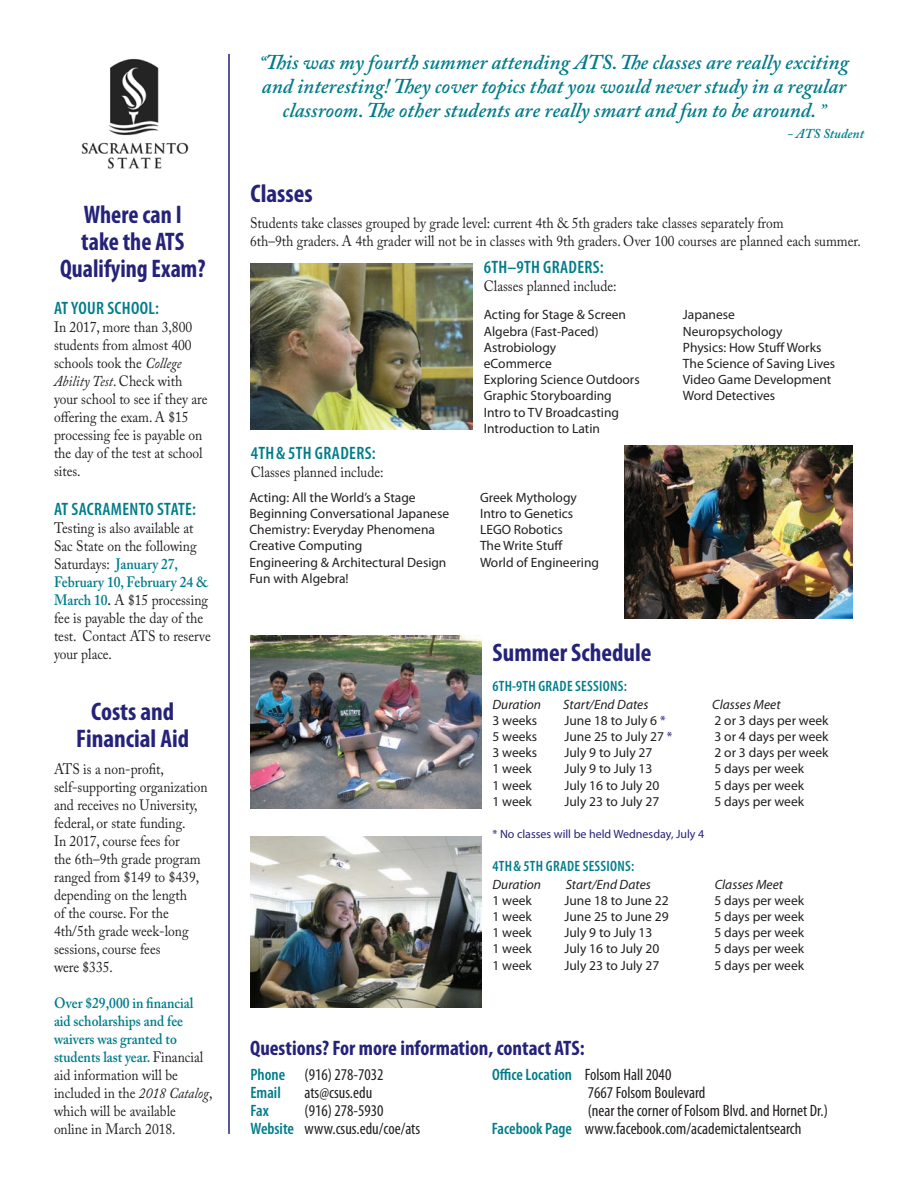
<style>
.page{position:relative;width:918px;height:1188px;background:#fff}
.page>*{position:absolute;margin:0;border:0;box-sizing:border-box;transform-origin:0 0}
.t1{font:700 condensed 25.5px/27px "Myriad Pro";color:#252279;text-align:center}
.t2{font:700 condensed 25.5px/27px "Myriad Pro";color:#252279;text-align:center;scale:.95 1}
.t3{font:italic 600 21px/24px "Adobe Caslon Pro";color:#007c89;text-align:center}
.t4{font:700 condensed 21px "Myriad Pro";color:#252279}
.t5{font:600 condensed 18px "Myriad Pro";letter-spacing:.02em;color:#007c89}
.t6{font:condensed 16.5px/18px "Myriad Pro";color:#231f20}
.t7{font:600 condensed 16.5px "Myriad Pro";color:#007c89}
.t8{font:15px/18px "Adobe Caslon Pro";color:#231f20;scale:.9 1}
.t9{font:600 condensed 15px "Myriad Pro";letter-spacing:.02em;color:#007c89}
.t10{font:13.5px/16.2px "Myriad Pro";color:#231f20}
.t11{font:italic 13.5px "Myriad Pro";color:#231f20}
.t12{font:italic 600 13.5px "Adobe Caslon Pro";color:#007c89}
.t13{font:12px "Myriad Pro";color:#252279}
.s1{font-style:italic}
.s2{font-weight:600;color:#007c89}
.s3{font-weight:600}
.s4{font-size:18.75px}
.s5{color:#252279}
.s6{font-weight:400;color:#231f20}
</style>
<div class="page">
<img style="left:81px;top:58px;width:108px;height:111px">
<hr style="left:228px;top:54px;width:2px;height:1080px;background:#252279">
<img style="left:251px;top:263px;width:221px;height:166px">
<img style="left:625px;top:446px;width:228px;height:173px">
<img style="left:251px;top:636px;width:230px;height:172px">
<img style="left:250px;top:836px;width:231px;height:171px">
<h1 class="t2" style="left:60px;top:201px;width:155px">Where can I<br>take the ATS<br>Qualifying Exam?</h1>
<p class="t5" style="left:54px;top:297px;width:106px">AT YOUR SCHOOL:</p>
<p class="t8" style="left:54px;top:318px;width:172px">In 2017, more than 3,800 students from almost 400 schools took the <span class="s1">College<br>Ability Test</span>. Check with your school to see if they are offering the exam. A $15 processing fee is payable on the day of the test at school sites.</p>
<p class="t5" style="left:54px;top:498px;width:143px">AT SACRAMENTO STATE:</p>
<p class="t8" style="left:54px;top:519px;width:176px">Testing is also available at<br>Sac State on the following<br>Saturdays: <span class="s2">January 27,<br>February 10, February 24 &amp;<br>March 10</span><span class="s3">.</span> A $15 processing fee is payable the day of the test. Contact ATS to reserve your place.</p>
<h1 class="t1" style="left:76px;top:697px;width:114px">Costs and<br>Financial Aid</h1>
<p class="t8" style="left:54px;top:759px;width:172px">ATS is a non-profit, self-supporting organization and receives no University, federal, or state funding.<br>In 2017, course fees for<br>the 6th–9th grade program ranged from $149 to $439, depending on the length<br>of the course. For the<br>4th/5th grade week-long sessions, course fees<br>were $335.</p>
<p class="t8" style="left:54px;top:993px;width:178px"><span class="s2">Over $29,000 in financial aid scholarships and fee waivers was granted to students last year.</span> Financial aid information will be included in the <span class="s1">2018 Catalog</span>, which will be available online in March 2018.</p>
<h2 class="t3" style="left:259px;top:50px;width:591px"><span class="s4">“</span>This was my fourth summer attending ATS. The classes are really exciting and interesting! They cover topics that you would never study in a regular classroom. The other students are really smart and fun to be around. <span class="s4">”</span></h2>
<p class="t12" style="left:788px;top:126px;width:78px">- ATS Student</p>
<h1 class="t1" style="left:251px;top:180px;width:64px">Classes</h1>
<p class="t8" style="left:250px;top:214px;width:680px">Students take classes grouped by grade level: current 4th &amp; 5th graders take classes separately from<br>6th–9th graders. A 4th grader will not be in classes with 9th graders. Over 100 courses are planned each summer.</p>
<p class="t5" style="left:484px;top:256px;width:121px">6TH–9TH GRADERS:</p>
<p class="t8" style="left:484px;top:277px;width:149px">Classes planned include:</p>
<p class="t5" style="left:251px;top:442px;width:126px">4TH&amp; 5TH GRADERS:</p>
<p class="t8" style="left:251px;top:463px;width:149px">Classes planned include:</p>
<p class="t10" style="left:484px;top:306px;width:157px">Acting for Stage &amp; Screen<br>Algebra (Fast-Paced)<br>Astrobiology<br>eCommerce<br>Exploring Science Outdoors<br>Graphic Storyboarding<br>Intro to TV Broadcasting<br>Introduction to Latin</p>
<p class="t10" style="left:683px;top:306px;width:154px">Japanese<br>Neuropsychology<br>Physics: How Stuff Works<br>The Science of Saving Lives<br>Video Game Development<br>Word Detectives</p>
<p class="t10" style="left:249px;top:489px;width:201px">Acting: All the World’s a Stage<br>Beginning Conversational Japanese<br>Chemistry: Everyday Phenomena<br>Creative Computing<br>Engineering &amp; Architectural Design<br>Fun with Algebra!</p>
<p class="t10" style="left:480px;top:489px;width:121px">Greek Mythology<br>Intro to Genetics<br>LEGO Robotics<br>The Write Stuff<br>World of Engineering</p>
<h1 class="t1" style="left:492px;top:638px;width:161px">Summer Schedule</h1>
<p class="t9" style="left:492px;top:676px;width:136px">6TH-9TH GRADE SESSIONS:</p>
<p class="t11" style="left:492px;top:696px;width:50px">Duration</p>
<p class="t11" style="left:563px;top:696px;width:87px">Start/End Dates</p>
<p class="t11" style="left:712px;top:696px;width:70px">Classes Meet</p>
<p class="t10" style="left:492px;top:712px;width:46px">3 weeks</p>
<p class="t10" style="left:564px;top:712px;width:103px">June 18 to July 6 <span class="s5">*</span></p>
<p class="t10" style="left:714px;top:712px;width:116px">2 or 3 days per week</p>
<p class="t10" style="left:492px;top:728px;width:46px">5 weeks</p>
<p class="t10" style="left:564px;top:728px;width:110px">June 25 to July 27 <span class="s5">*</span></p>
<p class="t10" style="left:714px;top:728px;width:116px">3 or 4 days per week</p>
<p class="t10" style="left:492px;top:744px;width:46px">3 weeks</p>
<p class="t10" style="left:564px;top:744px;width:89px">July 9 to July 27</p>
<p class="t10" style="left:714px;top:744px;width:116px">2 or 3 days per week</p>
<p class="t10" style="left:492px;top:761px;width:41px">1 week</p>
<p class="t10" style="left:564px;top:761px;width:89px">July 9 to July 13</p>
<p class="t10" style="left:714px;top:761px;width:91px">5 days per week</p>
<p class="t10" style="left:492px;top:777px;width:41px">1 week</p>
<p class="t10" style="left:564px;top:777px;width:96px">July 16 to July 20</p>
<p class="t10" style="left:714px;top:777px;width:91px">5 days per week</p>
<p class="t10" style="left:492px;top:793px;width:41px">1 week</p>
<p class="t10" style="left:564px;top:793px;width:96px">July 23 to July 27</p>
<p class="t10" style="left:714px;top:793px;width:91px">5 days per week</p>
<p class="t13" style="left:492px;top:827px;width:213px">* No classes will be held Wednesday, July 4</p>
<p class="t9" style="left:492px;top:856px;width:143px">4TH&amp; 5TH GRADE SESSIONS:</p>
<p class="t11" style="left:492px;top:876px;width:50px">Duration</p>
<p class="t11" style="left:566px;top:876px;width:87px">Start/End Dates</p>
<p class="t11" style="left:715px;top:876px;width:70px">Classes Meet</p>
<p class="t10" style="left:492px;top:892px;width:41px">1 week</p>
<p class="t10" style="left:564px;top:892px;width:106px">June 18 to June 22</p>
<p class="t10" style="left:714px;top:892px;width:91px">5 days per week</p>
<p class="t10" style="left:492px;top:908px;width:41px">1 week</p>
<p class="t10" style="left:564px;top:908px;width:106px">June 25 to June 29</p>
<p class="t10" style="left:714px;top:908px;width:91px">5 days per week</p>
<p class="t10" style="left:492px;top:924px;width:41px">1 week</p>
<p class="t10" style="left:564px;top:924px;width:89px">July 9 to July 13</p>
<p class="t10" style="left:714px;top:924px;width:91px">5 days per week</p>
<p class="t10" style="left:492px;top:941px;width:41px">1 week</p>
<p class="t10" style="left:564px;top:941px;width:96px">July 16 to July 20</p>
<p class="t10" style="left:714px;top:941px;width:91px">5 days per week</p>
<p class="t10" style="left:492px;top:957px;width:41px">1 week</p>
<p class="t10" style="left:564px;top:957px;width:96px">July 23 to July 27</p>
<p class="t10" style="left:714px;top:957px;width:91px">5 days per week</p>
<h2 class="t4" style="left:250px;top:1035px;width:336px">Questions? For more information, contact ATS:</h2>
<p class="t6" style="left:250px;top:1066px;width:135px"><span class="s2">Phone</span> (916) 278-7032<br><span class="s2">Email</span></p>
<p class="t7" style="left:492px;top:1064px;width:181px">Office Location <span class="s6">Folsom Hall 2040</span></p>
<p class="t6" style="left:588px;top:1083px;width:119px">7667 Folsom Boulevard</p>
<p class="t6" style="left:588px;top:1101px;width:242px">(near the corner of Folsom Blvd. and Hornet Dr.)</p>
<p class="t6" style="left:492px;top:1119px;width:311px"><span class="s2">Facebook Page</span> www.facebook.com/academictalentsearch</p>
<p class="t6" style="left:305px;top:1084px;width:69px">ats@csus.edu</p>
<p class="t6" style="left:250px;top:1102px;width:171px;text-indent:54px">(916) 278-5930<br><span class="s2">Website</span> www.csus.edu/coe/ats</p>
<p class="t7" style="left:250px;top:1101px;width:20px">Fax</p>
</div>
